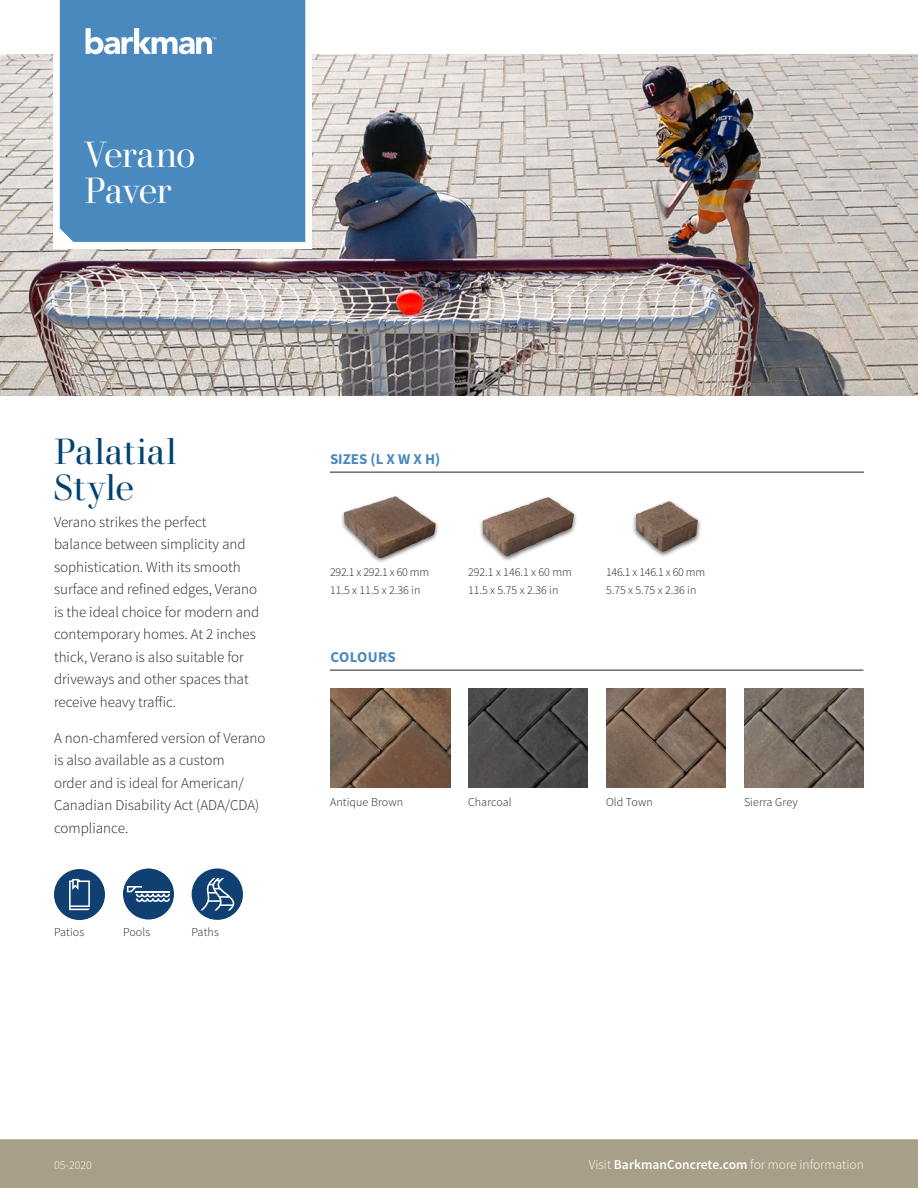
<style>
.page{position:relative;width:918px;height:1188px;background:#fff}
.page>*{position:absolute;margin:0;border:0;box-sizing:border-box;transform-origin:0 0}
.t1{font:36px/36px "Walbaum 60 pt";letter-spacing:.01em;color:#004271}
.t2{font:36px "Walbaum 60 pt";letter-spacing:-.015em;color:#fff}
.t3{font:300 15px/22.5px "Source Sans Pro";color:#231f20}
.t4{font:700 15px "Source Sans Pro";color:#4a89be}
.t5{font:700 15px "Source Sans Pro";letter-spacing:.02em;color:#4a89be}
.t6{font:300 13.5px "Source Sans Pro";color:#fff}
.Descriptor{font:300 12px/18px "Source Sans Pro";color:#231f20}
.Descriptor-2{font:300 12px "Source Sans Pro";letter-spacing:-.02em;color:#231f20}
.t7{font:300 12px "Source Sans Pro";color:#fff}
.s1{font-weight:600}
</style>
<div class="page">
<img style="left:0;top:54px;width:918px;height:342px">
<div style="left:0;top:1139px;width:918px;height:49px;background:#a89f88"></div>
<hr style="left:330px;top:670px;width:533px;height:1px;background:#231f20">
<img style="left:330px;top:688px;width:120px;height:100px">
<hr style="left:330px;top:472px;width:534px;height:1px;background:#231f20">
<div style="left:53px;top:0;width:259px;height:249px;background:#fff"></div>
<div style="left:60px;top:0;width:245px;height:242px;background:#4a89be"></div>
<svg style="left:86px;top:28px;width:130px;height:26px"></svg>
<div style="left:340px;top:495px;width:99px;height:69px;background:#231f20;opacity:.75"></div>
<img style="left:343px;top:496px;width:94px;height:64px">
<div style="left:123px;top:868px;width:51px;height:52px;background:#104071;border-radius:50%"></div>
<svg style="left:127px;top:886px;width:43px;height:16px"></svg>
<div style="left:192px;top:868px;width:51px;height:52px;background:#104071;border-radius:50%"></div>
<svg style="left:201px;top:878px;width:33px;height:32px"></svg>
<div style="left:54px;top:869px;width:51px;height:51px;background:#104071;border-radius:50%"></div>
<svg style="left:69px;top:879px;width:21px;height:31px"></svg>
<img style="left:468px;top:688px;width:120px;height:100px">
<div style="left:478px;top:495px;width:99px;height:67px;background:#231f20;opacity:.75"></div>
<img style="left:481px;top:495px;width:94px;height:63px">
<div style="left:632px;top:499px;width:70px;height:59px;background:#231f20;opacity:.75"></div>
<img style="left:632px;top:499px;width:68px;height:55px">
<img style="left:606px;top:688px;width:120px;height:100px">
<img style="left:744px;top:688px;width:120px;height:100px">
<p class="t2" style="left:84px;top:125px;width:113px">Verano</p>
<p class="t2" style="left:84px;top:161px;width:89px">Paver</p>
<p class="t1" style="left:54px;top:430px;width:124px">Palatial<br>Style</p>
<p class="t3" style="left:54px;top:510px;width:207px">Verano strikes the perfect<br>balance between simplicity and sophistication. With its smooth surface and refined edges, Verano is the ideal choice for modern and contemporary homes. At 2 inches thick, Verano is also suitable for driveways and other spaces that receive heavy traffic.</p>
<p class="t3" style="left:54px;top:726px;width:213px">A non-chamfered version of Verano is also available as a custom<br>order and is ideal for American/<br>Canadian Disability Act (ADA/CDA) compliance.</p>
<p class="Descriptor" style="left:54px;top:923px;width:32px">Patios</p>
<p class="Descriptor" style="left:123px;top:923px;width:29px">Pools</p>
<p class="Descriptor" style="left:191px;top:923px;width:29px">Paths</p>
<p class="t4" style="left:330px;top:449px;width:112px">SIZES (L X W X H)</p>
<p class="Descriptor-2" style="left:330px;top:565px;width:101px">292.1 x 292.1 x 60 mm</p>
<p class="Descriptor" style="left:330px;top:581px;width:92px">11.5 x 11.5 x 2.36 in</p>
<p class="t5" style="left:331px;top:647px;width:67px">COLOURS</p>
<p class="Descriptor" style="left:468px;top:563px;width:105px">292.1 x 146.1 x 60 mm<br>11.5 x 5.75 x 2.36 in</p>
<p class="Descriptor-2" style="left:606px;top:565px;width:101px">146.1 x 146.1 x 60 mm</p>
<p class="Descriptor" style="left:606px;top:581px;width:92px">5.75 x 5.75 x 2.36 in</p>
<p class="Descriptor" style="left:330px;top:793px;width:75px">Antique Brown</p>
<p class="Descriptor" style="left:468px;top:793px;width:45px">Charcoal</p>
<p class="Descriptor" style="left:606px;top:793px;width:48px">Old Town</p>
<p class="Descriptor" style="left:744px;top:793px;width:55px">Sierra Grey</p>
<p class="t7" style="left:54px;top:1158px;width:40px">05-2020</p>
<p class="t6" style="left:589px;top:1157px;width:277px">Visit <span class="s1">BarkmanConcrete.com</span> for more information</p>
</div>
